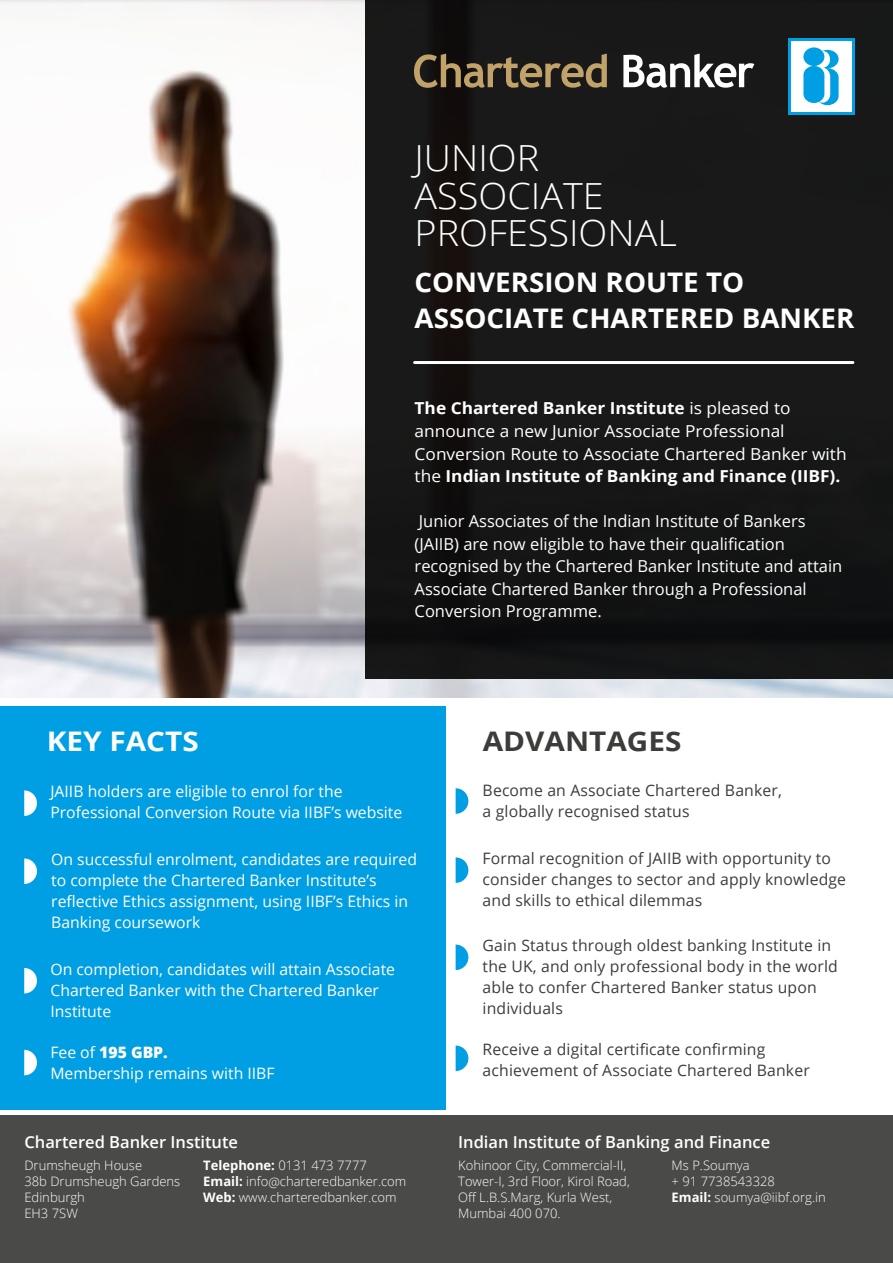
<style>
.page{position:relative;width:893px;height:1263px;background:#fff}
.page>*{position:absolute;margin:0;border:0;box-sizing:border-box;transform-origin:0 0}
.t1{font:300 36px/37.5px "Open Sans";color:#fff;scale:1.05 1}
.t2{font:700 27px/36px "Open Sans";color:#fff}
.t3{font:700 27px "Open Sans";color:#3c3c3b;scale:1.1 1}
.t4{font:700 27px "Open Sans";color:#fff;scale:1.1 1}
.t5{font:16.5px/22.5px "Open Sans";color:#fff}
.t6{font:16.5px/22.5px "Open Sans";color:#fff;scale:1.05 1}
.t7{font:600 16.5px "Open Sans";color:#fff}
.t8{font:15.75px/21px "Open Sans";letter-spacing:.01em;color:#3c3c3b}
.t9{font:15.75px/21px "Open Sans";color:#fff}
.t10{font:300 13.05px/16px "Open Sans";color:#fff}
.s1{font-style:inherit}
.s2{font-weight:700}
.s3{font-weight:800}
</style>
<div class="page">
<img style="left:0;top:0;width:893px;height:698px">
<div style="left:0;top:702px;width:446px;height:407px;background:#009ee3"></div>
<div style="left:0;top:1116px;width:893px;height:147px;background:#4a4a49"></div>
<div style="left:0;top:699px;width:893px;height:6px;background:#fff"></div>
<svg style="left:24px;top:1050px;width:13px;height:25px"></svg>
<div style="left:366px;top:0;width:527px;height:678px;background:#181818"></div>
<svg style="left:414px;top:54px;width:193px;height:34px"></svg>
<svg style="left:623px;top:54px;width:131px;height:34px"></svg>
<hr style="left:415px;top:361px;width:438px;height:3px;background:#fff">
<svg style="left:24px;top:790px;width:13px;height:26px"></svg>
<svg style="left:456px;top:788px;width:12px;height:26px"></svg>
<svg style="left:456px;top:857px;width:12px;height:26px"></svg>
<svg style="left:456px;top:944px;width:12px;height:26px"></svg>
<svg style="left:456px;top:1045px;width:12px;height:26px"></svg>
<svg style="left:24px;top:858px;width:13px;height:26px"></svg>
<svg style="left:24px;top:968px;width:13px;height:25px"></svg>
<div style="left:788px;top:38px;width:66px;height:77px;background:linear-gradient(to right,#009ee3,#009ee3)"></div>
<div style="left:791px;top:41px;width:60px;height:70px;background:#fff"></div>
<svg style="left:803px;top:47px;width:36px;height:58px"></svg>
<h1 class="t1" style="left:415px;top:138px;width:251px">JUNIOR<br>ASSOCIATE<br>PROFESSIONAL</h1>
<h2 class="t2" style="left:415px;top:263px;width:441px"><span class="s1">C</span>ONVERSION ROUTE TO<br>ASSOCIATE CHARTERED BANKER</h2>
<h2 class="t4" style="left:47px;top:722px;width:140px">KEY FACTS</h2>
<p class="t6" style="left:415px;top:397px;width:413px"><span class="s2">The Chartered Banker Institute</span> is pleased to announce a new Junior Associate Professional Conversion Route to Associate Chartered Banker with the <span class="s2">Indian Institute of Banking and Finance (IIBF).</span></p>
<p class="t5" style="left:415px;top:509px;width:429px">Junior Associates of the Indian Institute of Bankers (JAIIB) are now eligible to have their qualification recognised by the Chartered Banker Institute and attain Associate Chartered Banker through a Professional Conversion Programme.</p>
<h2 class="t3" style="left:483px;top:722px;width:182px">ADVANTAGES</h2>
<p class="t9" style="left:50px;top:780px;width:353px">JAIIB holders are eligible to enrol for the<br>Professional Conversion Route via IIBF’s website</p>
<p class="t9" style="left:51px;top:848px;width:367px">On successful enrolment, candidates are required to complete the Chartered Banker Institute’s reflective Ethics assignment, using IIBF’s Ethics in Banking coursework</p>
<p class="t9" style="left:50px;top:959px;width:346px">On completion, candidates will attain Associate<br>Chartered Banker with the Chartered Banker<br>Institute</p>
<p class="t9" style="left:50px;top:1042px;width:226px">Fee of <span class="s3">195 GBP.<br></span>Membership remains with IIBF</p>
<p class="t8" style="left:483px;top:779px;width:301px">Become an Associate Chartered Banker, a globally recognised status</p>
<p class="t8" style="left:483px;top:847px;width:365px">Formal recognition of JAIIB with opportunity to consider changes to sector and apply knowledge and skills to ethical dilemmas</p>
<p class="t8" style="left:483px;top:934px;width:357px">Gain Status through oldest banking Institute in the UK, and only professional body in the world able to confer Chartered Banker status upon individuals</p>
<p class="t8" style="left:483px;top:1038px;width:329px">Receive a digital certificate confirming achievement of Associate Chartered Banker</p>
<p class="t7" style="left:458px;top:1130px;width:314px">Indian Institute of Banking and Finance</p>
<p class="t10" style="left:672px;top:1157px;width:156px">Ms P.Soumya<br>+ 91 7738543328<br><span class="s2">Email:</span> soumya@iibf.org.in</p>
<p class="t7" style="left:24px;top:1130px;width:215px">Chartered Banker Institute</p>
<p class="t10" style="left:24px;top:1157px;width:157px">Drumsheugh House<br>38b Drumsheugh Gardens<br>Edinburgh<br>EH3 7SW</p>
<p class="t10" style="left:203px;top:1157px;width:205px"><span class="s2">Telephone:</span> 0131 473 7777<br><span class="s2">Email:</span> info@charteredbanker.com<br><span class="s2">Web:</span> www.charteredbanker.com</p>
<p class="t10" style="left:458px;top:1157px;width:173px">Kohinoor City, Commercial-II,<br>Tower-I, 3rd Floor, Kirol Road,<br>Off L.B.S.Marg, Kurla West,<br>Mumbai 400 070.</p>
</div>
